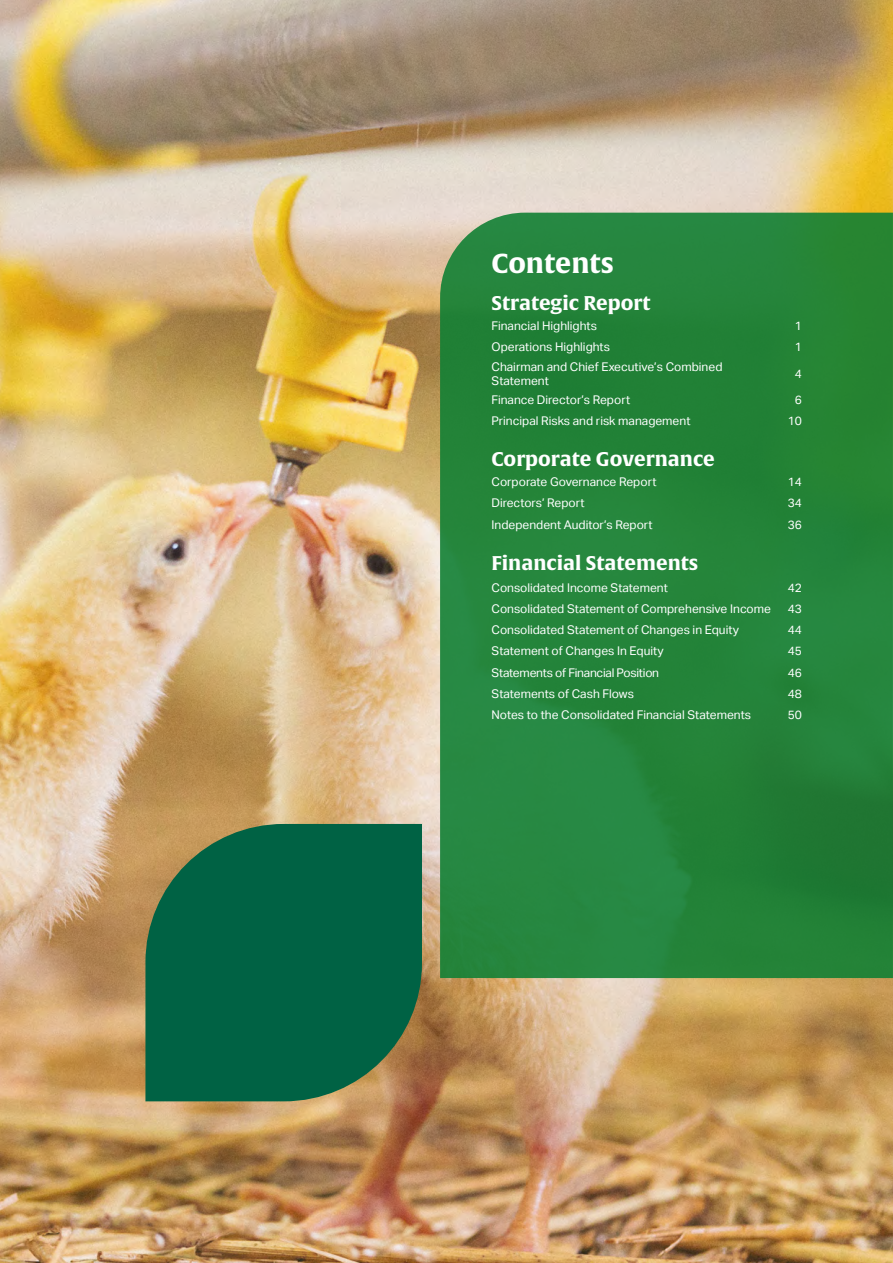
<style>
.page{position:relative;width:893px;height:1263px;background:#fff}
.page>*{position:absolute;margin:0;border:0;box-sizing:border-box;transform-origin:0 0}
._2023_Page_heading{font:700 27px "Alverata";color:#fff}
._2023_Heading_0{font:700 19.5px "Alverata";color:#fff}
.t1{font:12px/14.4px "Aktiv Grotesk";color:#fff}
.t2{font:12px "Aktiv Grotesk";letter-spacing:-.02em;color:#fff}
</style>
<div class="page">
<img style="left:0;top:0;width:893px;height:1263px">
<svg style="left:440px;top:213px;width:453px;height:765px;background:#24843a"></svg>
<svg style="left:145px;top:824px;width:277px;height:277px;background:#146646"></svg>
<p class="_2023_Page_heading" style="left:492px;top:247px;width:124px">Contents</p>
<p class="_2023_Heading_0" style="left:492px;top:291px;width:161px">Strategic Report</p>
<p class="t1" style="left:492px;top:319px;width:107px">Financial Highlights</p>
<p class="t1" style="left:795px;top:319px;width:9px">1</p>
<p class="t1" style="left:492px;top:340px;width:120px">Operations Highlights</p>
<p class="t1" style="left:795px;top:340px;width:9px">1</p>
<p class="t1" style="left:492px;top:359px;width:232px">Chairman and Chief Executive’s Combined<br>Statement</p>
<p class="t1" style="left:795px;top:366px;width:9px">4</p>
<p class="t1" style="left:492px;top:393px;width:140px">Finance Director’s Report</p>
<p class="t1" style="left:795px;top:393px;width:9px">6</p>
<p class="t1" style="left:492px;top:414px;width:200px">Principal Risks and risk management</p>
<p class="t1" style="left:788px;top:414px;width:16px">10</p>
<p class="_2023_Heading_0" style="left:492px;top:447px;width:225px">Corporate Governance</p>
<p class="t1" style="left:492px;top:475px;width:167px">Corporate Governance Report</p>
<p class="t1" style="left:788px;top:475px;width:16px">14</p>
<p class="t1" style="left:492px;top:496px;width:95px">Directors’ Report</p>
<p class="t1" style="left:788px;top:496px;width:16px">34</p>
<p class="t1" style="left:492px;top:517px;width:163px">Independent Auditor’s Report</p>
<p class="t1" style="left:788px;top:517px;width:16px">36</p>
<p class="_2023_Heading_0" style="left:492px;top:551px;width:208px">Financial Statements</p>
<p class="t1" style="left:492px;top:580px;width:178px">Consolidated Income Statement</p>
<p class="t1" style="left:788px;top:580px;width:16px">42</p>
<p class="t1" style="left:492px;top:602px;width:281px">Consolidated Statement of Comprehensive Income</p>
<p class="t1" style="left:788px;top:602px;width:16px">43</p>
<p class="t1" style="left:492px;top:623px;width:249px">Consolidated Statement of Changes in Equity</p>
<p class="t1" style="left:788px;top:623px;width:16px">44</p>
<p class="t1" style="left:492px;top:644px;width:174px">Statement of Changes In Equity</p>
<p class="t1" style="left:788px;top:644px;width:16px">45</p>
<p class="t2" style="left:492px;top:665px;width:169px">Statements of Financial Position</p>
<p class="t1" style="left:788px;top:665px;width:16px">46</p>
<p class="t1" style="left:492px;top:687px;width:144px">Statements of Cash Flows</p>
<p class="t1" style="left:788px;top:687px;width:16px">48</p>
<p class="t1" style="left:492px;top:708px;width:261px">Notes to the Consolidated Financial Statements</p>
<p class="t1" style="left:788px;top:708px;width:16px">50</p>
</div>
